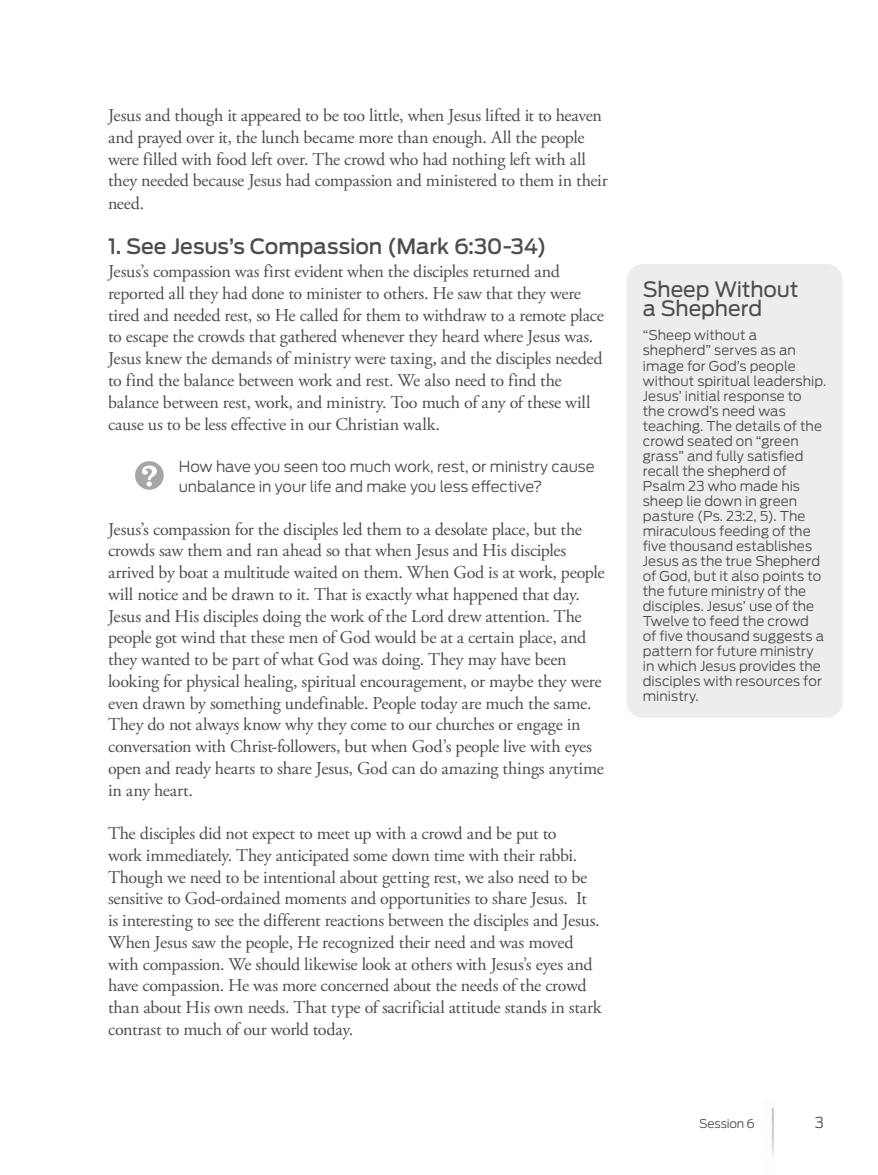
<style>
.page{position:relative;width:878px;height:1175px;background:#fff}
.page>*{position:absolute;margin:0;border:0;box-sizing:border-box;transform-origin:0 0}
.t1{font:500 21px "Antenna";letter-spacing:-.005em;color:#4d4d4f}
.t2{font:21px/19.5px "Antenna";letter-spacing:-.005em;color:#4d4d4f}
.t3{font:18px/21.8px "Adobe Garamond Pro";letter-spacing:-.015em;color:#4d4d4f}
.t4{font:300 15px/19.5px "Antenna";letter-spacing:-.005em;color:#4d4d4f}
.t5{font:300 13.5px/15px "Antenna";color:#4d4d4f}
.t6{font:300 12px "Antenna";letter-spacing:-.01em;color:#4d4d4f}
</style>
<div class="page">
<img style="left:771px;top:1107px;width:3px;height:48px">
<div style="left:626px;top:264px;width:216px;height:453px;background:#ededed;border-radius:16px"></div>
<svg style="left:135px;top:461px;width:29px;height:29px"></svg>
<p class="t3" style="left:108px;top:105px;width:501px">Jesus and though it appeared to be too little, when Jesus lifted it to heaven and prayed over it, the lunch became more than enough. All the people were filled with food left over. The crowd who had nothing left with all they needed because Jesus had compassion and ministered to them in their need.</p>
<p class="t1" style="left:108px;top:234px;width:440px">1. See Jesus’s Compassion (Mark 6:30-34)</p>
<p class="t3" style="left:108px;top:261px;width:497px">Jesus’s compassion was first evident when the disciples returned and reported all they had done to minister to others. He saw that they were tired and needed rest, so He called for them to withdraw to a remote place to escape the crowds that gathered whenever they heard where Jesus was.<br>Jesus knew the demands of ministry were taxing, and the disciples needed to find the balance between work and rest. We also need to find the balance between rest, work, and ministry. Too much of any of these will cause us to be less effective in our Christian walk.</p>
<p class="t4" style="left:179px;top:457px;width:417px">How have you seen too much work, rest, or ministry cause unbalance in your life and make you less effective?</p>
<p class="t3" style="left:108px;top:518px;width:498px">Jesus’s compassion for the disciples led them to a desolate place, but the crowds saw them and ran ahead so that when Jesus and His disciples arrived by boat a multitude waited on them. When God is at work, people will notice and be drawn to it. That is exactly what happened that day.<br>Jesus and His disciples doing the work of the Lord drew attention. The people got wind that these men of God would be at a certain place, and they wanted to be part of what God was doing. They may have been looking for physical healing, spiritual encouragement, or maybe they were even drawn by something undefinable. People today are much the same.<br>They do not always know why they come to our churches or engage in conversation with Christ-followers, but when God’s people live with eyes open and ready hearts to share Jesus, God can do amazing things anytime in any heart.</p>
<p class="t3" style="left:108px;top:823px;width:495px">The disciples did not expect to meet up with a crowd and be put to<br>work immediately. They anticipated some down time with their rabbi.<br>Though we need to be intentional about getting rest, we also need to be sensitive to God-ordained moments and opportunities to share Jesus. It is interesting to see the different reactions between the disciples and Jesus.<br>When Jesus saw the people, He recognized their need and was moved with compassion. We should likewise look at others with Jesus’s eyes and have compassion. He was more concerned about the needs of the crowd than about His own needs. That type of sacrificial attitude stands in stark contrast to much of our world today.</p>
<p class="t2" style="left:642px;top:280px;width:157px">Sheep Without a Shepherd</p>
<p class="t5" style="left:642px;top:328px;width:185px">“Sheep without a shepherd” serves as an image for God’s people without spiritual leadership.<br>Jesus’ initial response to the crowd’s need was teaching. The details of the crowd seated on “green grass” and fully satisfied recall the shepherd of<br>Psalm 23 who made his sheep lie down in green pasture (Ps. 23:2, 5). The miraculous feeding of the five thousand establishes<br>Jesus as the true Shepherd of God, but it also points to the future ministry of the disciples. Jesus’ use of the<br>Twelve to feed the crowd<br>of five thousand suggests a pattern for future ministry in which Jesus provides the disciples with resources for ministry.</p>
<p class="t6" style="left:699px;top:1116px;width:57px">Session 6</p>
<p class="t4" style="left:814px;top:1112px;width:11px">3</p>
</div>
